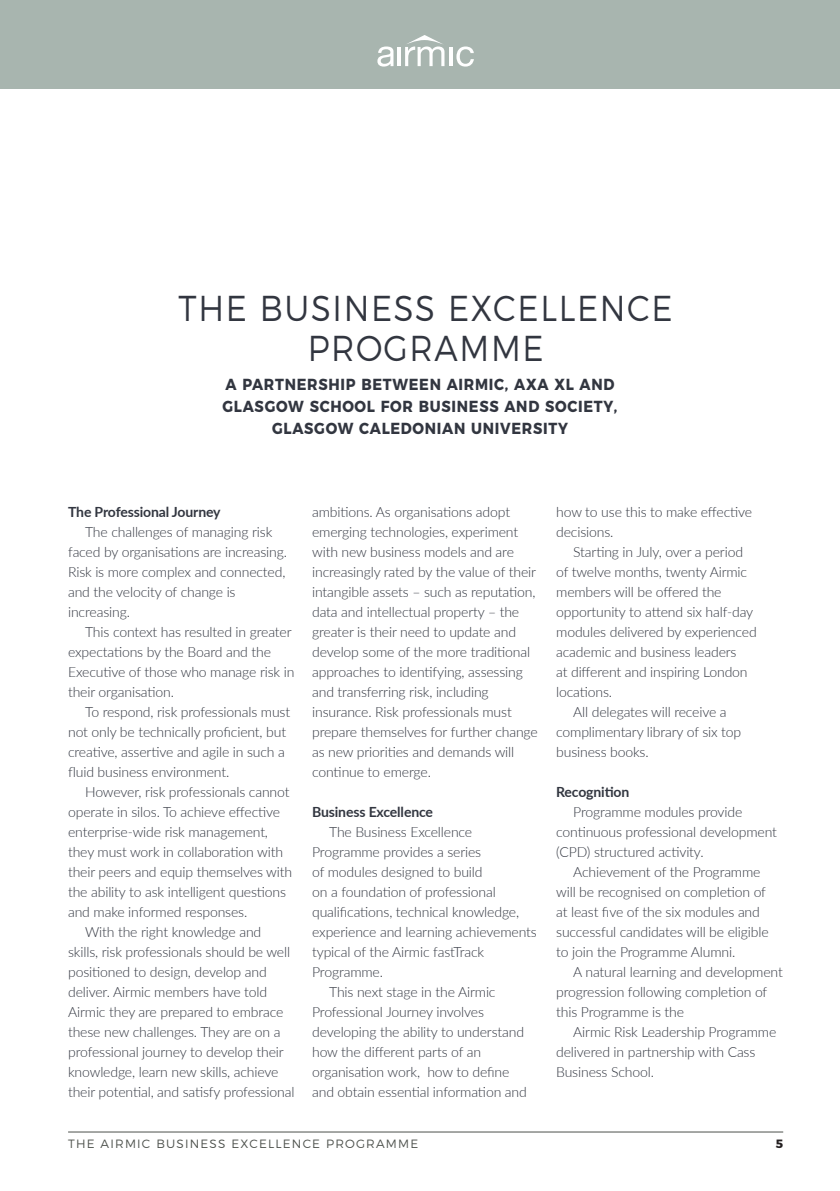
<style>
.page{position:relative;width:840px;height:1191px;background:#fff}
.page>*{position:absolute;margin:0;border:0;box-sizing:border-box;transform-origin:0 0}
._7__Headline{font:300 36px/40px "Montserrat";letter-spacing:.05em;color:#323640;text-align:center;scale:.9 1}
.t1{font:700 16px/22px "Montserrat";letter-spacing:.05em;color:#323640;text-align:center;scale:.9 1}
._5a__Body_copy_-_ind{font:300 14px/20px "Lato";letter-spacing:-.01em;color:#323640}
._5a__Body_copy_-_ind-2{font:700 14px "Lato";letter-spacing:-.01em;color:#323640}
.t2{font:300 12px "Montserrat";letter-spacing:.1em;color:#4d514c}
.t3{font:700 12px "Montserrat";color:#231f20}
</style>
<div class="page">
<hr style="left:68px;top:1131px;width:714px;height:1px;background:#4d514c">
<div style="left:0;top:0;width:839px;height:88px;background:#a8b5af"></div>
<svg style="left:377px;top:35px;width:96px;height:32px"></svg>
<p class="_7__Headline" style="left:178px;top:285px;width:550px">THE BUSINESS EXCELLENCE<br>PROGRAMME</p>
<p class="t1" style="left:222px;top:372px;width:440px">A PARTNERSHIP BETWEEN AIRMIC, AXA XL AND<br>GLASGOW SCHOOL FOR BUSINESS AND SOCIETY,<br>GLASGOW CALEDONIAN UNIVERSITY</p>
<p class="_5a__Body_copy_-_ind-2" style="left:68px;top:501px;width:154px">The Professional Journey</p>
<p class="_5a__Body_copy_-_ind" style="left:68px;top:521px;width:220px;text-indent:17px">The challenges of managing risk faced by organisations are increasing.<br>Risk is more complex and connected, and the velocity of change is increasing.</p>
<p class="_5a__Body_copy_-_ind" style="left:68px;top:621px;width:228px;text-indent:17px">This context has resulted in greater expectations by the Board and the<br>Executive of those who manage risk in their organisation.</p>
<p class="_5a__Body_copy_-_ind" style="left:68px;top:701px;width:223px;text-indent:17px">To respond, risk professionals must not only be technically proficient, but creative, assertive and agile in such a fluid business environment.</p>
<p class="_5a__Body_copy_-_ind" style="left:68px;top:781px;width:225px;text-indent:17px">However, risk professionals cannot operate in silos. To achieve effective enterprise-wide risk management, they must work in collaboration with their peers and equip themselves with the ability to ask intelligent questions and make informed responses.</p>
<p class="_5a__Body_copy_-_ind" style="left:68px;top:921px;width:228px;text-indent:17px">With the right knowledge and skills, risk professionals should be well positioned to design, develop and deliver. Airmic members have told Airmic they are prepared to embrace these new challenges. They are on a professional journey to develop their knowledge, learn new skills, achieve their potential, and satisfy professional</p>
<p class="_5a__Body_copy_-_ind" style="left:312px;top:501px;width:227px">ambitions. As organisations adopt emerging technologies, experiment with new business models and are increasingly rated by the value of their intangible assets – such as reputation, data and intellectual property – the greater is their need to update and develop some of the more traditional approaches to identifying, assessing and transferring risk, including insurance. Risk professionals must prepare themselves for further change as new priorities and demands will continue to emerge.</p>
<p class="_5a__Body_copy_-_ind-2" style="left:312px;top:801px;width:122px">Business Excellence</p>
<p class="_5a__Body_copy_-_ind" style="left:312px;top:821px;width:226px;text-indent:17px">The Business Excellence<br>Programme provides a series<br>of modules designed to build<br>on a foundation of professional qualifications, technical knowledge, experience and learning achievements typical of the Airmic fastTrack<br>Programme.</p>
<p class="_5a__Body_copy_-_ind" style="left:312px;top:981px;width:216px;text-indent:17px">This next stage in the Airmic<br>Professional Journey involves developing the ability to understand how the different parts of an organisation work, how to define and obtain essential information and</p>
<p class="_5a__Body_copy_-_ind" style="left:556px;top:501px;width:197px">how to use this to make effective decisions.</p>
<p class="_5a__Body_copy_-_ind" style="left:556px;top:541px;width:202px;text-indent:17px">Starting in July, over a period of twelve months, twenty Airmic members will be offered the opportunity to attend six half-day modules delivered by experienced academic and business leaders<br>at different and inspiring London locations.</p>
<p class="_5a__Body_copy_-_ind" style="left:556px;top:701px;width:186px;text-indent:17px">All delegates will receive a complimentary library of six top business books.</p>
<p class="_5a__Body_copy_-_ind-2" style="left:556px;top:781px;width:75px">Recognition</p>
<p class="_5a__Body_copy_-_ind" style="left:556px;top:801px;width:222px;text-indent:17px">Programme modules provide continuous professional development (CPD) structured activity.</p>
<p class="_5a__Body_copy_-_ind" style="left:556px;top:861px;width:214px;text-indent:17px">Achievement of the Programme will be recognised on completion of at least five of the six modules and successful candidates will be eligible to join the Programme Alumni.</p>
<p class="_5a__Body_copy_-_ind" style="left:556px;top:961px;width:228px;text-indent:17px">A natural learning and development progression following completion of this Programme is the</p>
<p class="_5a__Body_copy_-_ind" style="left:556px;top:1021px;width:221px;text-indent:17px">Airmic Risk Leadership Programme delivered in partnership with Cass<br>Business School.</p>
<p class="t2" style="left:68px;top:1133px;width:351px">THE AIRMIC BUSINESS EXCELLENCE PROGRAMME</p>
<p class="t3" style="left:775px;top:1133px;width:9px">5</p>
</div>
